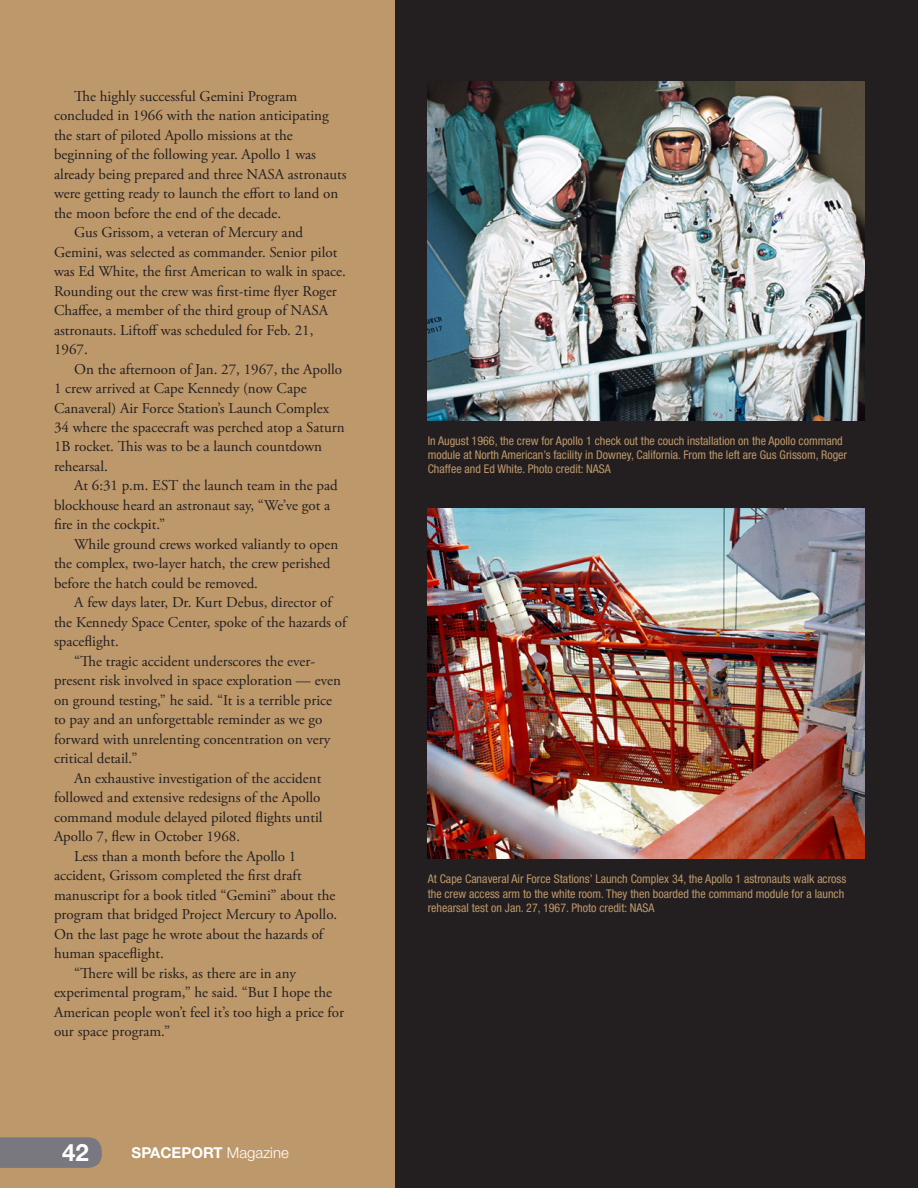
<style>
.page{position:relative;width:918px;height:1188px;background:#bd986b}
.page>*{position:absolute;margin:0;border:0;box-sizing:border-box;transform-origin:0 0}
.t1{font:700 24px "Helvetica Neue LT Std";color:#fff}
.t2{font:15px "Adobe Garamond Pro";color:#231f20}
.t3{font:700 15px "Helvetica Neue LT Std";color:#fff}
.t4{font:condensed 12px/14.4px "Helvetica Neue LT Std";color:#bd986b}
.s1{font-weight:300}
</style>
<div class="page">
<div style="left:395px;top:0;width:523px;height:1188px;background:#231f20"></div>
<div style="left:0;top:1137px;width:102px;height:31px;background:#79777f"></div>
<img style="left:428px;top:508px;width:436px;height:351px">
<img style="left:428px;top:81px;width:436px;height:339px">
<p class="t2" style="left:74px;top:87px;width:225px">The highly successful Gemini Program</p>
<p class="t2" style="left:54px;top:106px;width:276px">concluded in 1966 with the nation anticipating</p>
<p class="t2" style="left:54px;top:126px;width:240px">the start of piloted Apollo missions at the</p>
<p class="t2" style="left:54px;top:145px;width:264px">beginning of the following year. Apollo 1 was</p>
<p class="t2" style="left:54px;top:165px;width:294px">already being prepared and three NASA astronauts</p>
<p class="t2" style="left:54px;top:184px;width:286px">were getting ready to launch the effort to land on</p>
<p class="t2" style="left:54px;top:204px;width:229px">the moon before the end of the decade.</p>
<p class="t2" style="left:74px;top:223px;width:230px">Gus Grissom, a veteran of Mercury and</p>
<p class="t2" style="left:54px;top:243px;width:285px">Gemini, was selected as commander. Senior pilot</p>
<p class="t2" style="left:54px;top:262px;width:294px">was Ed White, the first American to walk in space.</p>
<p class="t2" style="left:54px;top:282px;width:284px">Rounding out the crew was first-time flyer Roger</p>
<p class="t2" style="left:54px;top:301px;width:276px">Chaffee, a member of the third group of NASA</p>
<p class="t2" style="left:54px;top:321px;width:261px">astronauts. Liftoff was scheduled for Feb. 21,</p>
<p class="t2" style="left:54px;top:340px;width:35px">1967.</p>
<p class="t2" style="left:74px;top:360px;width:269px">On the afternoon of Jan. 27, 1967, the Apollo</p>
<p class="t2" style="left:54px;top:379px;width:254px">1 crew arrived at Cape Kennedy (now Cape</p>
<p class="t2" style="left:54px;top:399px;width:277px">Canaveral) Air Force Station’s Launch Complex</p>
<p class="t2" style="left:54px;top:418px;width:292px">34 where the spacecraft was perched atop a Saturn</p>
<p class="t2" style="left:54px;top:438px;width:270px">1B rocket. This was to be a launch countdown</p>
<p class="t2" style="left:54px;top:457px;width:55px">rehearsal.</p>
<p class="t2" style="left:74px;top:477px;width:265px">At 6:31 p.m. EST the launch team in the pad</p>
<p class="t2" style="left:54px;top:496px;width:278px">blockhouse heard an astronaut say, “We’ve got a</p>
<p class="t2" style="left:54px;top:516px;width:113px">fire in the cockpit.”</p>
<p class="t2" style="left:74px;top:535px;width:266px">While ground crews worked valiantly to open</p>
<p class="t2" style="left:54px;top:555px;width:278px">the complex, two-layer hatch, the crew perished</p>
<p class="t2" style="left:54px;top:574px;width:206px">before the hatch could be removed.</p>
<p class="t2" style="left:74px;top:594px;width:259px">A few days later, Dr. Kurt Debus, director of</p>
<p class="t2" style="left:54px;top:613px;width:294px">the Kennedy Space Center, spoke of the hazards of</p>
<p class="t2" style="left:54px;top:633px;width:66px">spaceflight.</p>
<p class="t2" style="left:74px;top:652px;width:243px">“The tragic accident underscores the ever-</p>
<p class="t2" style="left:54px;top:672px;width:288px">present risk involved in space exploration — even</p>
<p class="t2" style="left:54px;top:691px;width:280px">on ground testing,” he said. “It is a terrible price</p>
<p class="t2" style="left:54px;top:711px;width:270px">to pay and an unforgettable reminder as we go</p>
<p class="t2" style="left:54px;top:730px;width:278px">forward with unrelenting concentration on very</p>
<p class="t2" style="left:54px;top:750px;width:85px">critical detail.”</p>
<p class="t2" style="left:74px;top:769px;width:249px">An exhaustive investigation of the accident</p>
<p class="t2" style="left:54px;top:789px;width:268px">followed and extensive redesigns of the Apollo</p>
<p class="t2" style="left:54px;top:808px;width:270px">command module delayed piloted flights until</p>
<p class="t2" style="left:54px;top:828px;width:188px">Apollo 7, flew in October 1968.</p>
<p class="t2" style="left:74px;top:847px;width:224px">Less than a month before the Apollo 1</p>
<p class="t2" style="left:54px;top:867px;width:249px">accident, Grissom completed the first draft</p>
<p class="t2" style="left:54px;top:886px;width:283px">manuscript for a book titled “Gemini” about the</p>
<p class="t2" style="left:54px;top:906px;width:285px">program that bridged Project Mercury to Apollo.</p>
<p class="t2" style="left:54px;top:925px;width:271px">On the last page he wrote about the hazards of</p>
<p class="t2" style="left:54px;top:945px;width:111px">human spaceflight.</p>
<p class="t2" style="left:74px;top:964px;width:223px">“There will be risks, as there are in any</p>
<p class="t2" style="left:54px;top:984px;width:280px">experimental program,” he said. “But I hope the</p>
<p class="t2" style="left:54px;top:1003px;width:292px">American people won’t feel it’s too high a price for</p>
<p class="t2" style="left:54px;top:1023px;width:118px">our space program.”</p>
<h1 class="t1" style="left:62px;top:1138px;width:28px">42</h1>
<p class="t3" style="left:132px;top:1144px;width:159px">SPACEPORT <span class="s1">Magazine</span></p>
<p class="t4" style="left:428px;top:433px;width:421px">In August 1966, the crew for Apollo 1 check out the couch installation on the Apollo command module at North American’s facility in Downey, California. From the left are Gus Grissom, Roger<br>Chaffee and Ed White. Photo credit: NASA</p>
<p class="t4" style="left:428px;top:872px;width:420px">At Cape Canaveral Air Force Stations’ Launch Complex 34, the Apollo 1 astronauts walk across the crew access arm to the white room. They then boarded the command module for a launch rehearsal test on Jan. 27, 1967. Photo credit: NASA</p>
</div>
